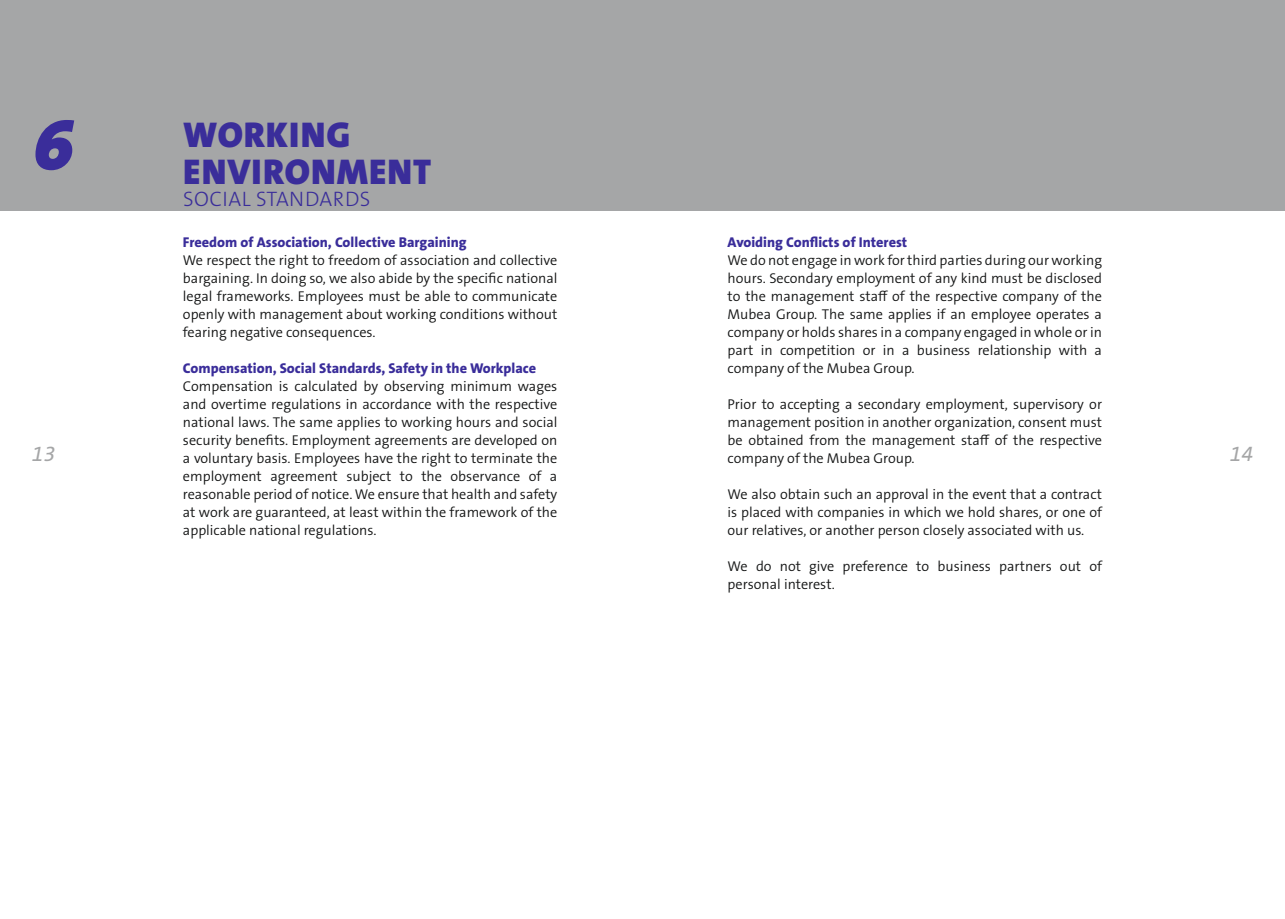
<style>
.page{position:relative;width:1285px;height:919px;background:#fff}
.page>*{position:absolute;margin:0;border:0;box-sizing:border-box;transform-origin:0 0}
.t1{font:italic 900 72px "The Sans B W9";color:#3a2d9a}
.t2{font:900 36px "The Sans B W9";letter-spacing:.025em;color:#3a2d9a}
.t3{font:300 21px "The Sans B W3";letter-spacing:.025em;color:#3a2d9a}
.t4{font:italic 21px "The Sans B W5 Plain";color:#a5a6a7}
.Fließtext{font:300 14.25px/18px "The Sans B W4";color:#151616;text-align:justify}
.Fließtext-2{font:800 14.25px "The Sans B W8";color:#3a2d9a}
</style>
<div class="page">
<div style="left:0;top:0;width:1284px;height:211px;background:#a5a6a7"></div>
<p class="t1" style="left:34px;top:97px;width:41px">6</p>
<p class="t2" style="left:183px;top:112px;width:169px">WORKING</p>
<p class="t2" style="left:183px;top:148px;width:249px">ENVIRONMENT</p>
<p class="t3" style="left:183px;top:185px;width:189px">SOCIAL STANDARDS</p>
<p class="Fließtext-2" style="left:183px;top:233px;width:285px">Freedom of Association, Collective Bargaining</p>
<p class="Fließtext" style="left:183px;top:251px;width:376px">We respect the right to freedom of association and collective bargaining. In doing so, we also abide by the specific national legal frameworks. Employees must be able to communicate openly with management about working conditions without fearing negative consequences.</p>
<p class="Fließtext-2" style="left:183px;top:359px;width:355px">Compensation, Social Standards, Safety in the Workplace</p>
<p class="Fließtext" style="left:183px;top:377px;width:376px">Compensation is calculated by observing minimum wages and overtime regulations in accordance with the respective national laws. The same applies to working hours and social security benefits. Employment agreements are developed on a voluntary basis. Employees have the right to terminate the employment agreement subject to the observance of a reasonable period of notice. We ensure that health and safety at work are guaranteed, at least within the framework of the applicable national regulations.</p>
<p class="Fließtext-2" style="left:727px;top:233px;width:181px">Avoiding Conflicts of Interest</p>
<p class="Fließtext" style="left:727px;top:251px;width:376px">We do not engage in work for third parties during our working hours. Secondary employment of any kind must be disclosed to the management staff of the respective company of the Mubea Group. The same applies if an employee operates a company or holds shares in a company engaged in whole or in part in competition or in a business relationship with a company of the Mubea Group.</p>
<p class="Fließtext" style="left:727px;top:395px;width:376px">Prior to accepting a secondary employment, supervisory or management position in another organization, consent must be obtained from the management staff of the respective company of the Mubea Group.</p>
<p class="Fließtext" style="left:727px;top:485px;width:376px">We also obtain such an approval in the event that a contract is placed with companies in which we hold shares, or one of our relatives, or another person closely associated with us.</p>
<p class="Fließtext" style="left:727px;top:557px;width:376px">We do not give preference to business partners out of personal interest.</p>
<p class="t4" style="left:32px;top:440px;width:25px">13</p>
<p class="t4" style="left:1229px;top:440px;width:25px">14</p>
</div>
